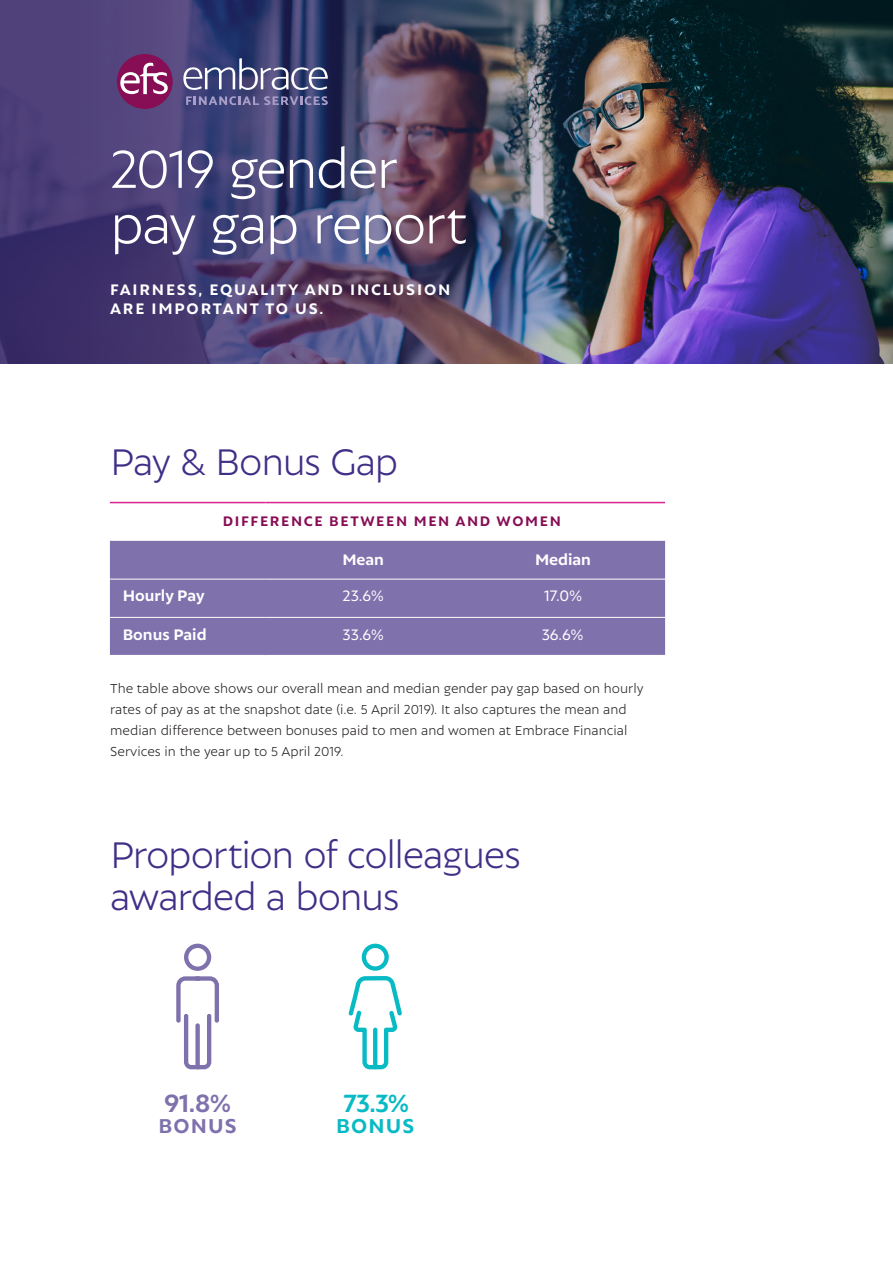
<style>
.page{position:relative;width:893px;height:1263px;background:#fff}
.page>*{position:absolute;margin:0;border:0;box-sizing:border-box;transform-origin:0 0}
.t1{font:300 58.5px/55.5px "Autor";letter-spacing:-.035em;color:#fff}
.t2{font:300 40.5px/42px "Autor";letter-spacing:-.03em;color:#412e87}
.t3{font:700 27px "Autor";color:#7f71ac}
.t4{font:700 27px "Autor";color:#08bac4}
.t5{font:700 21.75px "Autor";letter-spacing:.05em;color:#7f71ac}
.t6{font:700 21.75px "Autor";letter-spacing:.05em;color:#08bac4}
.Cover_property_detai{font:700 16.5px/19.8px "Autor";letter-spacing:.105em;color:#fff}
.t7{font:16.5px "Autor";color:#fff}
.Cover_property_detai-2{font:700 16.5px "Autor";color:#fff}
.Cover_property_detai-3{font:700 15px "Autor";letter-spacing:.11em;color:#870e55}
.t8{font:300 14.25px/21px "Autor";color:#231f20}
</style>
<div class="page">
<img style="left:704px;top:0;width:189px;height:364px">
<img style="left:0;top:0;width:704px;height:364px">
<div style="left:110px;top:541px;width:555px;height:114px;background:#7f71ac"></div>
<hr style="left:110px;top:617px;width:155px;height:1px;background:#fff">
<hr style="left:265px;top:617px;width:196px;height:1px;background:#fff">
<hr style="left:461px;top:617px;width:204px;height:1px;background:#fff">
<hr style="left:110px;top:579px;width:155px;height:1px;background:#fff">
<hr style="left:265px;top:579px;width:196px;height:1px;background:#fff">
<hr style="left:461px;top:579px;width:204px;height:1px;background:#fff">
<hr style="left:110px;top:502px;width:155px;height:1px;background:#dc2392">
<hr style="left:265px;top:502px;width:196px;height:1px;background:#dc2392">
<hr style="left:461px;top:502px;width:204px;height:1px;background:#dc2392">
<svg style="left:176px;top:943px;width:43px;height:127px"></svg>
<div style="left:195px;top:1023px;width:5px;height:46px;border:2px solid #7f71ac"></div>
<svg style="left:348px;top:943px;width:54px;height:127px"></svg>
<div style="left:373px;top:1027px;width:4px;height:42px;border:2px solid #08bac4"></div>
<svg style="left:183px;top:58px;width:145px;height:32px;background:#636790"></svg>
<svg style="left:186px;top:96px;width:142px;height:9px"></svg>
<div style="left:117px;top:54px;width:56px;height:55px;background:#870e55;border-radius:50%"></div>
<svg style="left:120px;top:63px;width:48px;height:31px"></svg>
<p class="t1" style="left:110px;top:138px;width:359px">2019 gender pay gap report</p>
<p class="Cover_property_detai" style="left:110px;top:279px;width:342px">FAIRNESS, EQUALITY AND INCLUSION<br>ARE IMPORTANT TO US.</p>
<p class="t2" style="left:110px;top:439px;width:290px">Pay &amp; Bonus Gap</p>
<p class="Cover_property_detai-3" style="left:223px;top:512px;width:340px">DIFFERENCE BETWEEN MEN AND WOMEN</p>
<p class="Cover_property_detai" style="left:342px;top:549px;width:43px">Mean</p>
<p class="Cover_property_detai" style="left:535px;top:549px;width:58px">Median</p>
<p class="Cover_property_detai-2" style="left:123px;top:586px;width:83px">Hourly Pay</p>
<p class="t7" style="left:343px;top:586px;width:43px">23.6%</p>
<p class="t7" style="left:544px;top:586px;width:39px">17.0%</p>
<p class="Cover_property_detai-2" style="left:123px;top:624px;width:86px">Bonus Paid</p>
<p class="t7" style="left:343px;top:624px;width:43px">33.6%</p>
<p class="t7" style="left:542px;top:625px;width:43px">36.6%</p>
<p class="t8" style="left:110px;top:677px;width:535px">The table above shows our overall mean and median gender pay gap based on hourly rates of pay as at the snapshot date (i.e. 5 April 2019). It also captures the mean and median difference between bonuses paid to men and women at Embrace Financial Services in the year up to 5 April 2019.</p>
<p class="t2" style="left:110px;top:831px;width:412px">Proportion of colleagues awarded a bonus</p>
<p class="t3" style="left:165px;top:1086px;width:68px">91.8%</p>
<p class="t5" style="left:159px;top:1113px;width:80px">BONUS</p>
<p class="t4" style="left:344px;top:1087px;width:67px">73.3%</p>
<p class="t6" style="left:336px;top:1113px;width:80px">BONUS</p>
</div>
